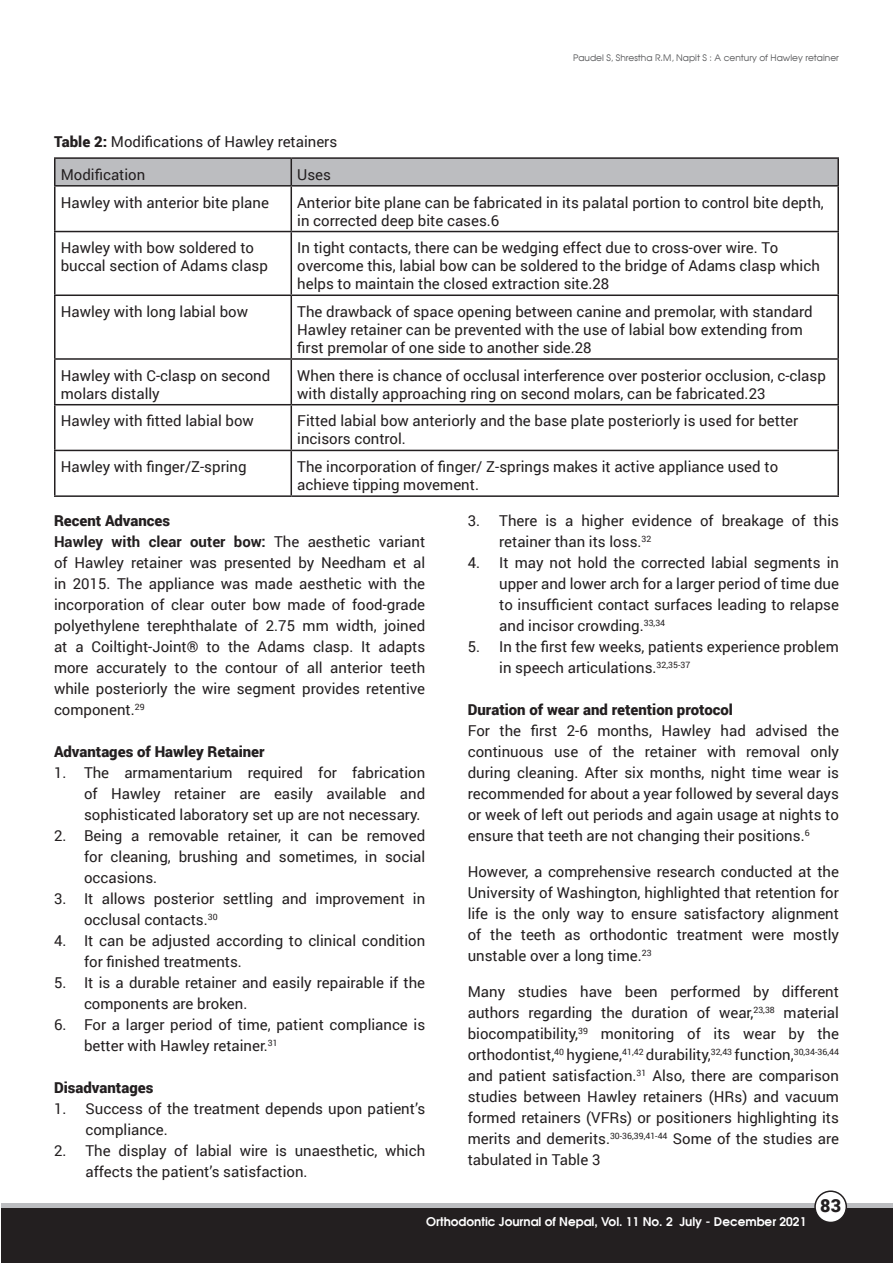
<style>
.page{position:relative;width:893px;height:1263px;background:#fff}
.page>*{position:absolute;margin:0;border:0;box-sizing:border-box;transform-origin:0 0}
.t1{font:900 18px "Roboto";color:#231f20}
.t2{font:15px/21px "Roboto";color:#231f20}
.t3{font:900 15px "Roboto";color:#231f20}
.t4{font:12px "Avalon";color:#fff}
.t5{font:9px "Avalon Plain";color:#57585a}
.s1{font-weight:900}
.s2{font-weight:700}
</style>
<div class="page">
<div style="left:2px;top:1203px;width:891px;height:22px;background:linear-gradient(to right,#bcbdc0,#bcbdc0)"></div>
<div style="left:2px;top:1209px;width:891px;height:54px;background:#231f20"></div>
<div style="left:815px;top:1191px;width:31px;height:31px;background:#fff;border-radius:50%"></div>
<div style="left:814px;top:1190px;width:33px;height:33px;border:2px solid #231f20;border-radius:50%"></div>
<hr style="left:54px;top:157px;width:237px;height:2px;background:#231f20">
<hr style="left:54px;top:159px;width:2px;height:26px;background:#231f20">
<hr style="left:291px;top:157px;width:548px;height:2px;background:#231f20">
<div style="left:55px;top:158px;width:783px;height:27px;background:#bcbdc0"></div>
<hr style="left:837px;top:159px;width:2px;height:26px;background:#231f20">
<hr style="left:54px;top:185px;width:237px;height:2px;background:#231f20">
<hr style="left:54px;top:187px;width:2px;height:44px;background:#231f20">
<hr style="left:291px;top:185px;width:548px;height:2px;background:#231f20">
<hr style="left:291px;top:187px;width:1px;height:44px;background:#231f20">
<hr style="left:837px;top:187px;width:2px;height:44px;background:#231f20">
<hr style="left:54px;top:231px;width:237px;height:1px;background:#231f20">
<hr style="left:54px;top:232px;width:2px;height:62px;background:#231f20">
<hr style="left:291px;top:231px;width:548px;height:1px;background:#231f20">
<hr style="left:291px;top:232px;width:1px;height:62px;background:#231f20">
<hr style="left:837px;top:232px;width:2px;height:62px;background:#231f20">
<hr style="left:54px;top:294px;width:237px;height:2px;background:#231f20">
<hr style="left:54px;top:296px;width:2px;height:62px;background:#231f20">
<hr style="left:291px;top:294px;width:548px;height:2px;background:#231f20">
<hr style="left:291px;top:296px;width:1px;height:62px;background:#231f20">
<hr style="left:837px;top:296px;width:2px;height:62px;background:#231f20">
<hr style="left:54px;top:358px;width:237px;height:2px;background:#231f20">
<hr style="left:54px;top:360px;width:2px;height:44px;background:#231f20">
<hr style="left:291px;top:358px;width:548px;height:2px;background:#231f20">
<hr style="left:291px;top:360px;width:1px;height:44px;background:#231f20">
<hr style="left:837px;top:360px;width:2px;height:44px;background:#231f20">
<hr style="left:54px;top:404px;width:237px;height:1px;background:#231f20">
<hr style="left:54px;top:405px;width:2px;height:45px;background:#231f20">
<hr style="left:291px;top:404px;width:548px;height:1px;background:#231f20">
<hr style="left:291px;top:405px;width:1px;height:45px;background:#231f20">
<hr style="left:837px;top:405px;width:2px;height:45px;background:#231f20">
<hr style="left:54px;top:450px;width:237px;height:1px;background:#231f20">
<hr style="left:54px;top:451px;width:2px;height:44px;background:#231f20">
<hr style="left:291px;top:450px;width:548px;height:1px;background:#231f20">
<hr style="left:291px;top:451px;width:1px;height:44px;background:#231f20">
<hr style="left:837px;top:451px;width:2px;height:44px;background:#231f20">
<hr style="left:54px;top:495px;width:237px;height:2px;background:#231f20">
<hr style="left:291px;top:495px;width:548px;height:2px;background:#231f20">
<p class="t2" style="left:54px;top:130px;width:285px"><span class="s1">Table 2:</span> Modifications of Hawley retainers</p>
<p class="t5" style="left:573px;top:52px;width:267px">Paudel S, Shrestha R.M, Napit S : A century of Hawley retainer</p>
<p class="t2" style="left:61px;top:163px;width:86px">Modification</p>
<p class="t2" style="left:297px;top:163px;width:35px">Uses</p>
<p class="t2" style="left:61px;top:191px;width:210px">Hawley with anterior bite plane</p>
<p class="t2" style="left:297px;top:193px;width:528px;line-height:18px">Anterior bite plane can be fabricated in its palatal portion to control bite depth, in corrected deep bite cases.6</p>
<p class="t2" style="left:61px;top:238px;width:209px;line-height:18px">Hawley with bow soldered to buccal section of Adams clasp</p>
<p class="t2" style="left:297px;top:238px;width:524px;line-height:18px">In tight contacts, there can be wedging effect due to cross-over wire. To overcome this, labial bow can be soldered to the bridge of Adams clasp which helps to maintain the closed extraction site.28</p>
<p class="t2" style="left:61px;top:301px;width:189px">Hawley with long labial bow</p>
<p class="t2" style="left:297px;top:302px;width:517px;line-height:18px">The drawback of space opening between canine and premolar, with standard<br>Hawley retainer can be prevented with the use of labial bow extending from first premolar of one side to another side.28</p>
<p class="t2" style="left:61px;top:366px;width:211px;line-height:18px">Hawley with C-clasp on second molars distally</p>
<p class="t2" style="left:297px;top:366px;width:530px;line-height:18px">When there is chance of occlusal interference over posterior occlusion, c-clasp with distally approaching ring on second molars, can be fabricated.23</p>
<p class="t2" style="left:61px;top:410px;width:195px">Hawley with fitted labial bow</p>
<p class="t2" style="left:297px;top:411px;width:503px;line-height:18px">Fitted labial bow anteriorly and the base plate posteriorly is used for better incisors control.</p>
<p class="t2" style="left:61px;top:456px;width:187px">Hawley with finger/Z-spring</p>
<p class="t2" style="left:297px;top:457px;width:482px;line-height:18px">The incorporation of finger/ Z-springs makes it active appliance used to achieve tipping movement.</p>
<p class="t3" style="left:54px;top:510px;width:118px">Recent Advances</p>
<p class="t2" style="left:54px;top:531px;width:373px;text-align:justify"><span class="s2">Hawley with clear outer bow:</span> The aesthetic variant of Hawley retainer was presented by Needham et al in 2015. The appliance was made aesthetic with the incorporation of clear outer bow made of food-grade polyethylene terephthalate of 2.75 mm width, joined at a Coiltight-Joint® to the Adams clasp. It adapts more accurately to the contour of all anterior teeth while posteriorly the wire segment provides retentive component.<sup>29</sup></p>
<p class="t3" style="left:54px;top:741px;width:212px">Advantages of Hawley Retainer</p>
<p class="t2" style="left:84px;top:762px;width:343px;text-align:justify;text-indent:-30px">1. The armamentarium required for fabrication of Hawley retainer are easily available and sophisticated laboratory set up are not necessary.</p>
<p class="t2" style="left:84px;top:825px;width:343px;text-align:justify;text-indent:-30px">2. Being a removable retainer, it can be removed for cleaning, brushing and sometimes, in social occasions.</p>
<p class="t2" style="left:84px;top:888px;width:343px;text-indent:-30px">3. It allows posterior settling and improvement in occlusal contacts.<sup>30</sup></p>
<p class="t2" style="left:84px;top:930px;width:343px;text-indent:-30px">4. It can be adjusted according to clinical condition for finished treatments.</p>
<p class="t2" style="left:84px;top:972px;width:343px;text-indent:-30px">5. It is a durable retainer and easily repairable if the components are broken.</p>
<p class="t2" style="left:84px;top:1014px;width:343px;text-indent:-30px">6. For a larger period of time, patient compliance is better with Hawley retainer.<sup>31</sup></p>
<p class="t3" style="left:54px;top:1077px;width:101px">Disadvantages</p>
<p class="t2" style="left:86px;top:1098px;width:341px;text-indent:-32px">1. Success of the treatment depends upon patient’s compliance.</p>
<p class="t2" style="left:86px;top:1140px;width:341px;text-indent:-32px">2. The display of labial wire is unaesthetic, which affects the patient’s satisfaction.</p>
<p class="t2" style="left:499px;top:510px;width:341px;text-indent:-32px">3. There is a higher evidence of breakage of this retainer than its loss.<sup>32</sup></p>
<p class="t2" style="left:499px;top:552px;width:341px;text-align:justify;text-indent:-32px">4. It may not hold the corrected labial segments in upper and lower arch for a larger period of time due to insufficient contact surfaces leading to relapse and incisor crowding.<sup>33,34</sup></p>
<p class="t2" style="left:499px;top:636px;width:341px;text-indent:-32px">5. In the first few weeks, patients experience problem in speech articulations.<sup>32,35-37</sup></p>
<p class="t3" style="left:468px;top:699px;width:267px">Duration of wear and retention protocol</p>
<p class="t2" style="left:468px;top:720px;width:373px;text-align:justify">For the first 2-6 months, Hawley had advised the continuous use of the retainer with removal only during cleaning. After six months, night time wear is recommended for about a year followed by several days or week of left out periods and again usage at nights to ensure that teeth are not changing their positions.<sup>6</sup></p>
<p class="t2" style="left:468px;top:861px;width:373px;text-align:justify">However, a comprehensive research conducted at the University of Washington, highlighted that retention for life is the only way to ensure satisfactory alignment of the teeth as orthodontic treatment were mostly unstable over a long time.<sup>23</sup></p>
<p class="t2" style="left:468px;top:981px;width:373px;text-align:justify">Many studies have been performed by different authors regarding the duration of wear,<sup>23,38</sup> material biocompatibility,<sup>39</sup> monitoring of its wear by the orthodontist,<sup>40</sup> hygiene,<sup>41,42</sup> durability,<sup>32,43</sup> function,<sup>30,34-36,44 </sup>and patient satisfaction.<sup>31</sup> Also, there are comparison studies between Hawley retainers (HRs) and vacuum formed retainers (VFRs) or positioners highlighting its merits and demerits.<sup>30-36,39,41-44</sup> Some of the studies are tabulated in Table 3</p>
<p class="t1" style="left:820px;top:1193px;width:22px">83</p>
<p class="t4" style="left:426px;top:1213px;width:382px">Orthodontic Journal of Nepal, Vol. 11 No. 2 July - December 2021</p>
</div>
